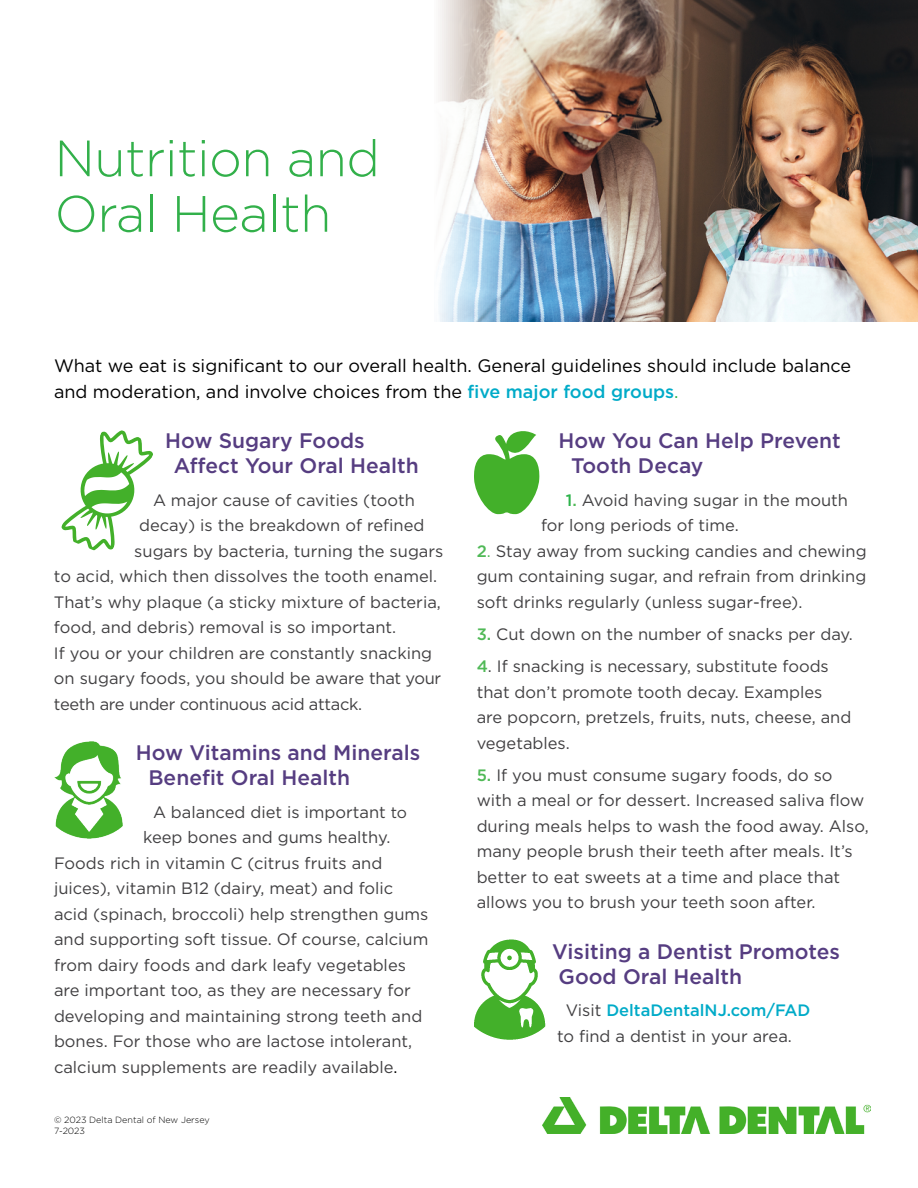
<style>
.page{position:relative;width:918px;height:1188px;background:#fff}
.page>*{position:absolute;margin:0;border:0;box-sizing:border-box;transform-origin:0 0}
.t1{font:300 51px/55.5px "Gotham";letter-spacing:-.01em;color:#32b04a}
.t2{font:500 21px/25.5px "Gotham";color:#563d81}
.t3{font:18px/25.5px "Gotham";color:#000}
.t4{font:16.5px/25.5px "Gotham";color:#414042}
.t5{font:16.5px "Gotham";letter-spacing:-.02em;color:#414042}
.t6{font:300 9px/10.8px "Gotham";color:#000}
.s1{font-weight:500;color:#00abc8}
.s2{color:#2cb34a}
.s3{font-size:15.75px}
.s4{color:#000}
.s5{font-weight:500;color:#2cb34a}
.s6{font-weight:500;color:#50b957}
.s7{color:#50b957}
</style>
<div class="page">
<img style="left:474px;top:939px;width:71px;height:100px">
<img style="left:438px;top:0;width:480px;height:321px">
<svg style="left:474px;top:431px;width:65px;height:83px"></svg>
<svg style="left:61px;top:430px;width:92px;height:121px"></svg>
<img style="left:54px;top:741px;width:69px;height:98px">
<img style="left:543px;top:1097px;width:328px;height:37px">
<svg style="left:438px;top:0;width:48px;height:294px"></svg>
<h1 class="t1" style="left:55px;top:129px;width:327px">Nutrition and<br>Oral Health</h1>
<p class="t3" style="left:54px;top:353px;width:799px">What we eat is significant to our overall health. General guidelines should include balance and moderation, and involve choices from the <span class="s1">five major food groups</span><span class="s2">.</span></p>
<p class="t2" style="left:174px;top:427px;width:247px;text-indent:-9px">How Sugary Foods<br>Affect Your Oral Health</p>
<p class="t4" style="left:153px;top:487px;width:263px">A major cause of cavities (tooth</p>
<p class="t4" style="left:139px;top:512px;width:287px">decay) is the breakdown of refined</p>
<p class="t4" style="left:134px;top:538px;width:311px">sugars by bacteria, turning the sugars</p>
<p class="t4" style="left:54px;top:563px;width:385px">to acid, which then dissolves the tooth enamel.</p>
<p class="t4" style="left:54px;top:589px;width:388px">That’s why plaque (a sticky mixture of bacteria,</p>
<p class="t4" style="left:54px;top:614px;width:344px">food, and debris) removal is so important.</p>
<p class="t4" style="left:54px;top:640px;width:380px">If you or your children are constantly snacking</p>
<p class="t4" style="left:54px;top:665px;width:389px">on sugary foods, you should be aware that your</p>
<p class="t5" style="left:54px;top:693px;width:310px">teeth are under continuous acid attack.</p>
<p class="t2" style="left:148px;top:739px;width:273px;text-indent:-13px">How Vitamins and Minerals<br>Benefit Oral Health</p>
<p class="t4" style="left:153px;top:799px;width:255px">A balanced diet is important <span class="s3">to</span></p>
<p class="t4" style="left:143px;top:824px;width:249px">keep bones and gums healthy.</p>
<p class="t4" style="left:54px;top:850px;width:330px">Foods rich in vitamin C (citrus fruits and</p>
<p class="t4" style="left:54px;top:875px;width:341px">juices), vitamin B12 (dairy, meat) and folic</p>
<p class="t4" style="left:54px;top:901px;width:376px">acid (spinach, broccoli) help strengthen gums</p>
<p class="t4" style="left:54px;top:926px;width:376px">and supporting soft tissue. Of course, calcium</p>
<p class="t4" style="left:54px;top:952px;width:353px">from dairy foods and dark leafy vegetables</p>
<p class="t4" style="left:54px;top:977px;width:358px">are important too, as they are necessary for</p>
<p class="t4" style="left:54px;top:1003px;width:370px">developing and maintaining strong teeth and</p>
<p class="t4" style="left:54px;top:1028px;width:360px">bones. For those who are lactose intolerant,</p>
<p class="t4" style="left:54px;top:1054px;width:345px">calcium supplements are readily available<span class="s4">.</span></p>
<p class="t6" style="left:54px;top:1114px;width:157px">© 2023 Delta Dental of New Jersey<br>7-2023</p>
<p class="t2" style="left:571px;top:427px;width:271px;text-indent:-13px">How You Can Help Prevent<br>Tooth Decay</p>
<p class="t4" style="left:541px;top:487px;width:309px;text-indent:25px"><span class="s5">1</span><span class="s6">.</span> Avoid having sugar in the mouth for long periods of time.</p>
<p class="t4" style="left:477px;top:538px;width:392px;text-align:justify"><span class="s6">2</span><span class="s7">.</span> Stay away from sucking candies and chewing gum containing sugar, and refrain from drinking soft drinks regularly (unless sugar-free).</p>
<p class="t4" style="left:477px;top:621px;width:378px"><span class="s6">3.</span> Cut down on the number of snacks per day.</p>
<p class="t4" style="left:477px;top:653px;width:376px"><span class="s6">4</span>. If snacking is necessary, substitute foods that don’t promote tooth decay. Examples are popcorn, pretzels, fruits, nuts, cheese, and vegetables.</p>
<p class="t4" style="left:477px;top:762px;width:394px"><span class="s6">5.</span> If you must consume sugary foods, do so with a meal or for dessert. Increased saliva flow during meals helps to wash the food away. Also, many people brush their teeth after meals. It’s better to eat sweets at a time and place that allows you to brush your teeth soon after.</p>
<p class="t2" style="left:559px;top:938px;width:283px;text-indent:-6px">Visiting a Dentist Promotes<br>Good Oral Health</p>
<p class="t4" style="left:557px;top:997px;width:255px;text-indent:9px">Visit <span class="s1">DeltaDentalNJ.com/FAD </span>to find a dentist in your area.</p>
</div>
